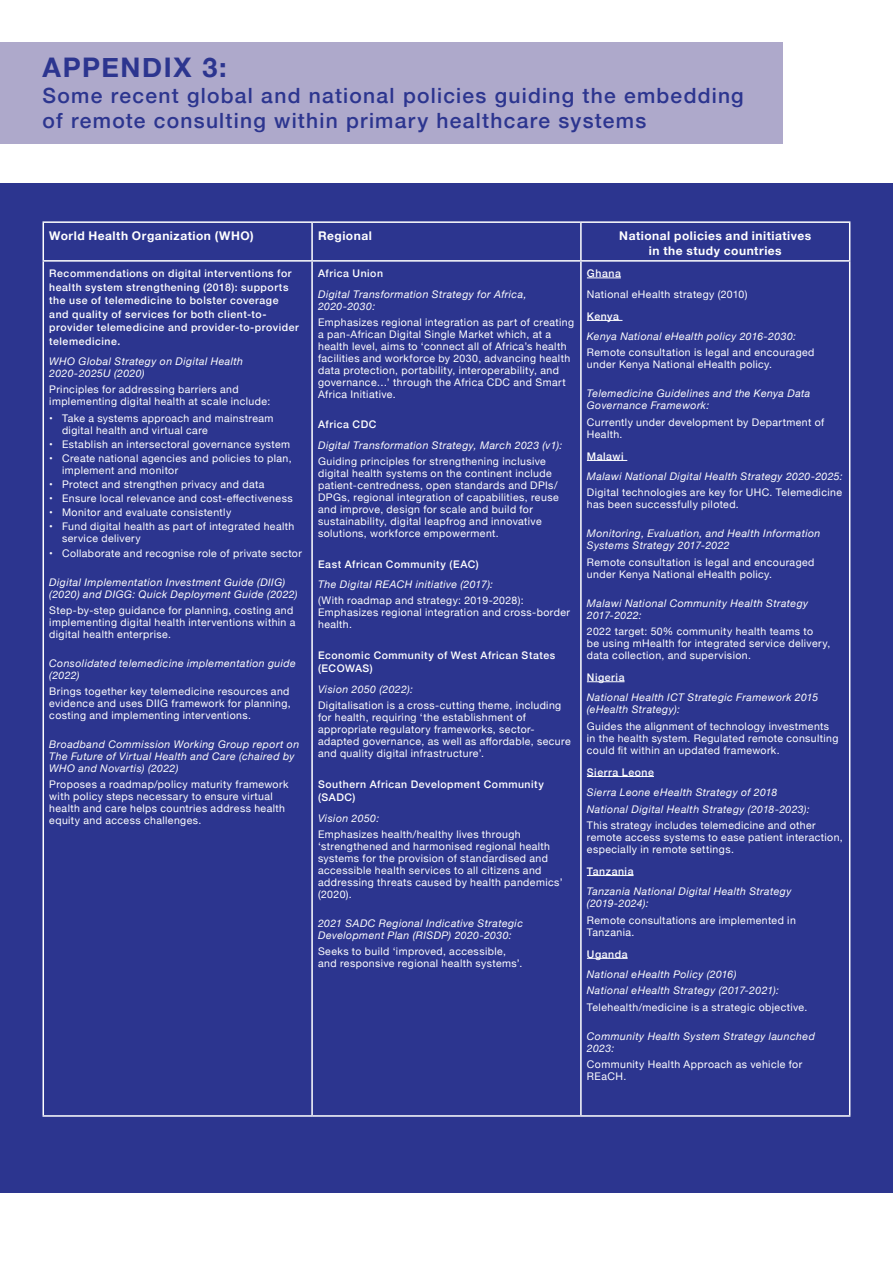
<style>
.page{position:relative;width:893px;height:1263px;background:#fff}
.page>*{position:absolute;margin:0;border:0;box-sizing:border-box;transform-origin:0 0}
.t1{font:700 27px "Helvetica Neue";letter-spacing:.06em;color:#2c358f}
.t2{font:500 21px/25.2px "Helvetica Neue";letter-spacing:.06em;color:#2c358f}
.t3{font:700 12px/15px "Helvetica Neue";letter-spacing:.045em;color:#fff;text-align:center}
.t4{font:10.5px/12px "Helvetica Neue";letter-spacing:.04em;color:#fff}
.t5{font:italic 10.5px/12px "Helvetica Neue";letter-spacing:.04em;color:#fff}
.t6{font:500 10.5px/13.5px "Helvetica Neue";letter-spacing:.05em;color:#fff}
</style>
<div class="page">
<div style="left:0;top:43px;width:782px;height:101px;background:#aea9cb"></div>
<div style="left:0;top:183px;width:893px;height:1010px;background:#2c358f"></div>
<hr style="left:43px;top:262px;width:1px;height:853px;background:#fff">
<hr style="left:43px;top:1115px;width:269px;height:2px;background:#fff">
<hr style="left:311px;top:262px;width:2px;height:853px;background:#fff">
<hr style="left:580px;top:262px;width:2px;height:853px;background:#fff">
<hr style="left:849px;top:262px;width:1px;height:853px;background:#fff">
<hr style="left:312px;top:1115px;width:269px;height:2px;background:#fff">
<hr style="left:581px;top:1115px;width:269px;height:2px;background:#fff">
<hr style="left:43px;top:221px;width:269px;height:2px;background:#fff">
<hr style="left:43px;top:223px;width:1px;height:37px;background:#fff">
<hr style="left:312px;top:221px;width:269px;height:2px;background:#fff">
<hr style="left:311px;top:223px;width:2px;height:37px;background:#fff">
<hr style="left:581px;top:221px;width:269px;height:2px;background:#fff">
<hr style="left:580px;top:223px;width:2px;height:37px;background:#fff">
<hr style="left:849px;top:223px;width:1px;height:37px;background:#fff">
<hr style="left:43px;top:260px;width:269px;height:2px;background:#fff">
<hr style="left:312px;top:260px;width:269px;height:2px;background:#fff">
<hr style="left:581px;top:260px;width:269px;height:2px;background:#fff">
<hr style="left:587px;top:278px;width:34px;height:1px;background:#fff">
<hr style="left:587px;top:320px;width:35px;height:1px;background:#fff">
<hr style="left:587px;top:460px;width:40px;height:1px;background:#fff">
<hr style="left:587px;top:681px;width:37px;height:1px;background:#fff">
<hr style="left:587px;top:776px;width:67px;height:1px;background:#fff">
<hr style="left:587px;top:875px;width:46px;height:1px;background:#fff">
<hr style="left:587px;top:958px;width:41px;height:1px;background:#fff">
<p class="t1" style="left:43px;top:47px;width:186px">APPENDIX 3:</p>
<p class="t2" style="left:43px;top:81px;width:703px">Some recent global and national policies guiding the embedding of remote consulting within primary healthcare systems</p>
<p class="t3" style="left:49px;top:228px;width:206px">World Health Organization (WHO)</p>
<p class="t3" style="left:318px;top:228px;width:55px">Regional</p>
<p class="t3" style="left:619px;top:228px;width:193px">National policies and initiatives in the study countries</p>
<p class="t6" style="left:49px;top:266px;width:251px">Recommendations on digital interventions for health system strengthening (2018): supports the use of telemedicine to bolster coverage and quality of services for both client-to&shy;provider telemedicine and provider-to-provider telemedicine.</p>
<p class="t5" style="left:49px;top:356px;width:195px">WHO Global Strategy on Digital Health<br>2020-2025U (2020)</p>
<p class="t4" style="left:49px;top:384px;width:222px">Principles for addressing barriers and implementing digital health at scale include:</p>
<p class="t4" style="left:62px;top:412px;width:213px;text-indent:-13px">• Take a systems approach and mainstream digital health and virtual care</p>
<p class="t4" style="left:49px;top:439px;width:242px">• Establish an intersectoral governance system</p>
<p class="t4" style="left:62px;top:453px;width:231px;text-indent:-13px">• Create national agencies and policies to plan, implement and monitor</p>
<p class="t4" style="left:49px;top:479px;width:217px">• Protect and strengthen privacy and data</p>
<p class="t4" style="left:49px;top:493px;width:245px">• Ensure local relevance and cost-effectiveness</p>
<p class="t4" style="left:49px;top:507px;width:183px">• Monitor and evaluate consistently</p>
<p class="t4" style="left:62px;top:521px;width:234px;text-indent:-13px">• Fund digital health as part of integrated health service delivery</p>
<p class="t4" style="left:49px;top:547px;width:254px">• Collaborate and recognise role of private sector</p>
<p class="t5" style="left:49px;top:576px;width:250px">Digital Implementation Investment Guide (DIIG) (2020) and DIGG: Quick Deployment Guide (2022)</p>
<p class="t4" style="left:49px;top:605px;width:248px">Step-by-step guidance for planning, costing and implementing digital health interventions within a digital health enterprise.</p>
<p class="t5" style="left:49px;top:658px;width:248px">Consolidated telemedicine implementation guide (2022)</p>
<p class="t4" style="left:49px;top:686px;width:243px">Brings together key telemedicine resources and evidence and uses DIIG framework for planning, costing and implementing interventions.</p>
<p class="t5" style="left:49px;top:739px;width:251px">Broadband Commission Working Group report on<br>The Future of Virtual Health and Care (chaired by<br>WHO and Novartis) (2022)</p>
<p class="t4" style="left:49px;top:779px;width:241px">Proposes a roadmap/policy maturity framework with policy steps necessary to ensure virtual health and care helps countries address health equity and access challenges.</p>
<p class="t6" style="left:587px;top:266px;width:35px">Ghana</p>
<p class="t4" style="left:587px;top:288px;width:162px">National eHealth strategy (2010)</p>
<p class="t6" style="left:587px;top:308px;width:34px">Kenya</p>
<p class="t5" style="left:587px;top:331px;width:211px">Kenya National eHealth policy 2016-2030:</p>
<p class="t4" style="left:587px;top:347px;width:229px">Remote consultation is legal and encouraged under Kenya National eHealth policy.</p>
<p class="t5" style="left:587px;top:388px;width:225px">Telemedicine Guidelines and the Kenya Data<br>Governance Framework:</p>
<p class="t4" style="left:587px;top:416px;width:239px">Currently under development by Department of<br>Health.</p>
<p class="t6" style="left:587px;top:448px;width:38px">Malawi</p>
<p class="t5" style="left:587px;top:471px;width:257px">Malawi National Digital Health Strategy 2020-2025:</p>
<p class="t4" style="left:587px;top:487px;width:257px">Digital technologies are key for UHC. Telemedicine has been successfully piloted.</p>
<p class="t5" style="left:587px;top:528px;width:235px">Monitoring, Evaluation, and Health Information<br>Systems Strategy 2017-2022</p>
<p class="t4" style="left:587px;top:556px;width:229px">Remote consultation is legal and encouraged under Kenya National eHealth policy.</p>
<p class="t5" style="left:587px;top:597px;width:223px">Malawi National Community Health Strategy<br>2017-2022:</p>
<p class="t4" style="left:587px;top:626px;width:245px">2022 target: 50% community health teams to<br>be using mHealth for integrated service delivery, data collection, and supervision.</p>
<p class="t6" style="left:587px;top:670px;width:39px">Nigeria</p>
<p class="t5" style="left:587px;top:692px;width:233px">National Health ICT Strategic Framework 2015 (eHealth Strategy):</p>
<p class="t4" style="left:587px;top:721px;width:253px">Guides the alignment of technology investments in the health system. Regulated remote consulting could fit within an updated framework.</p>
<p class="t6" style="left:587px;top:764px;width:69px">Sierra Leone</p>
<p class="t5" style="left:587px;top:787px;width:192px">Sierra Leone eHealth Strategy of 2018</p>
<p class="t5" style="left:587px;top:803px;width:224px">National Digital Health Strategy (2018-2023):</p>
<p class="t4" style="left:587px;top:820px;width:257px">This strategy includes telemedicine and other remote access systems to ease patient interaction, especially in remote settings.</p>
<p class="t6" style="left:587px;top:863px;width:48px">Tanzania</p>
<p class="t5" style="left:587px;top:886px;width:206px">Tanzania National Digital Health Strategy (2019-2024):</p>
<p class="t4" style="left:587px;top:914px;width:210px">Remote consultations are implemented in<br>Tanzania.</p>
<p class="t6" style="left:587px;top:946px;width:42px">Uganda</p>
<p class="t5" style="left:587px;top:969px;width:151px">National eHealth Policy (2016)</p>
<p class="t5" style="left:587px;top:985px;width:194px">National eHealth Strategy (2017-2021):</p>
<p class="t4" style="left:587px;top:1001px;width:222px">Telehealth/medicine is a strategic objective.</p>
<p class="t5" style="left:587px;top:1030px;width:229px">Community Health System Strategy launched<br>2023:</p>
<p class="t4" style="left:587px;top:1059px;width:217px">Community Health Approach as vehicle for<br>REaCH.</p>
<p class="t6" style="left:318px;top:266px;width:66px">Africa Union</p>
<p class="t5" style="left:318px;top:288px;width:210px">Digital Transformation Strategy for Africa,<br>2020-2030:</p>
<p class="t4" style="left:318px;top:317px;width:258px">Emphasizes regional integration as part of creating a pan-African Digital Single Market which, at a health level, aims to ‘connect all of Africa’s health facilities and workforce by 2030, advancing health data protection, portability, interoperability, and governance…’ through the Africa CDC and Smart Africa Initiative.</p>
<p class="t6" style="left:318px;top:417px;width:60px">Africa CDC</p>
<p class="t5" style="left:318px;top:440px;width:246px">Digital Transformation Strategy, March 2023 (v1):</p>
<p class="t4" style="left:318px;top:456px;width:242px">Guiding principles for strengthening inclusive digital health systems on the continent include patient-centredness, open standards and DPIs/ DPGs, regional integration of capabilities, reuse and improve, design for scale and build for sustainability, digital leapfrog and innovative solutions, workforce empowerment.</p>
<p class="t6" style="left:318px;top:556px;width:162px">East African Community (EAC)</p>
<p class="t5" style="left:318px;top:579px;width:177px">The Digital REACH initiative (2017):</p>
<p class="t4" style="left:318px;top:595px;width:253px">(With roadmap and strategy: 2019-2028):<br>Emphasizes regional integration and cross-border health.</p>
<p class="t6" style="left:318px;top:648px;width:239px">Economic Community of West African States (ECOWAS)</p>
<p class="t5" style="left:318px;top:684px;width:96px">Vision 2050 (2022):</p>
<p class="t4" style="left:318px;top:700px;width:254px">Digitalisation is a cross-cutting theme, including for health, requiring ‘the establishment of appropriate regulatory frameworks, sector&shy;adapted governance, as well as affordable, secure and quality digital infrastructure’.</p>
<p class="t6" style="left:318px;top:776px;width:227px">Southern African Development Community (SADC)</p>
<p class="t5" style="left:318px;top:813px;width:63px">Vision 2050:</p>
<p class="t4" style="left:318px;top:829px;width:246px">Emphasizes health/healthy lives through ‘strengthened and harmonised regional health systems for the provision of standardised and accessible health services to all citizens and addressing threats caused by health pandemics’ (2020).</p>
<p class="t5" style="left:318px;top:918px;width:206px">2021 SADC Regional Indicative Strategic<br>Development Plan (RISDP) 2020-2030:</p>
<p class="t4" style="left:318px;top:946px;width:206px">Seeks to build ‘improved, accessible, and responsive regional health systems’.</p>
</div>
